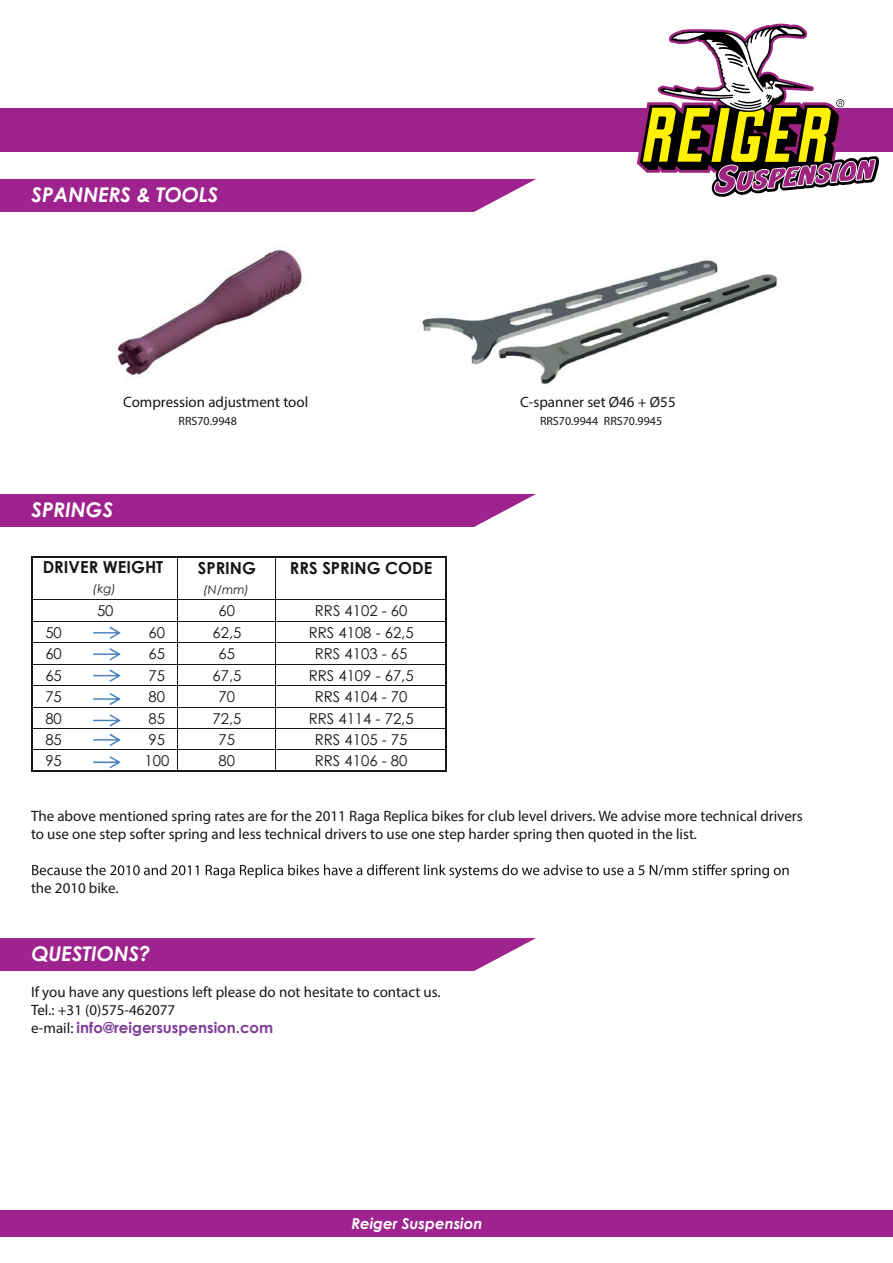
<style>
.page{position:relative;width:893px;height:1263px;background:#fff}
.page>*{position:absolute;margin:0;border:0;box-sizing:border-box;transform-origin:0 0}
.t1{font:italic 700 20.25px "Century Gothic";color:#fff}
.t2{font:700 16.5px "Century Gothic";color:#18151a}
.t3{font:15px/18px "Myriad Pro";color:#18151a}
.t4{font:15px "Century Gothic";color:#18151a}
.t5{font:700 15px "Century Gothic";color:#7e3e98}
.t6{font:italic 700 15px "Century Gothic";color:#fff}
.t7{font:12px "Myriad Pro";color:#18151a}
.t8{font:italic 12px "Century Gothic";color:#18151a}
.s1{font-family:"Myriad Pro";font-weight:400;color:#18151a}
</style>
<div class="page">
<img style="left:114px;top:249px;width:195px;height:129px">
<img style="left:422px;top:260px;width:355px;height:125px">
<hr style="left:31px;top:556px;width:1px;height:216px;background:#18151a">
<hr style="left:177px;top:558px;width:1px;height:212px;background:#18151a">
<hr style="left:275px;top:558px;width:1px;height:212px;background:#18151a">
<hr style="left:445px;top:558px;width:2px;height:214px;background:#18151a">
<hr style="left:32px;top:556px;width:415px;height:2px;background:#18151a">
<hr style="left:32px;top:600px;width:413px;height:1px;background:#18151a">
<hr style="left:32px;top:621px;width:413px;height:1px;background:#18151a">
<hr style="left:32px;top:643px;width:413px;height:1px;background:#18151a">
<hr style="left:32px;top:664px;width:413px;height:1px;background:#18151a">
<hr style="left:32px;top:685px;width:413px;height:1px;background:#18151a">
<hr style="left:32px;top:707px;width:413px;height:1px;background:#18151a">
<hr style="left:32px;top:728px;width:413px;height:1px;background:#18151a">
<hr style="left:32px;top:750px;width:413px;height:1px;background:#18151a">
<hr style="left:32px;top:770px;width:415px;height:2px;background:#18151a">
<svg style="left:93px;top:627px;width:28px;height:12px"></svg>
<svg style="left:93px;top:693px;width:28px;height:12px"></svg>
<svg style="left:93px;top:669px;width:28px;height:13px"></svg>
<svg style="left:93px;top:648px;width:28px;height:12px"></svg>
<svg style="left:93px;top:714px;width:28px;height:12px"></svg>
<svg style="left:93px;top:734px;width:28px;height:12px"></svg>
<svg style="left:93px;top:756px;width:28px;height:12px"></svg>
<svg style="left:32px;top:864px;width:757px;height:14px"></svg>
<div style="left:0;top:108px;width:893px;height:43px;background:#9b238b"></div>
<svg style="left:637px;top:24px;width:242px;height:173px"></svg>
<div style="left:0;top:1210px;width:893px;height:26px;background:#9e238e"></div>
<div style="left:0;top:494px;width:536px;height:33px;background:#9e238e"></div>
<svg style="left:0;top:938px;width:536px;height:33px;background:#a32f94"></svg>
<div style="left:0;top:179px;width:536px;height:33px;background:#9e238e"></div>
<h1 class="t1" style="left:32px;top:179px;width:188px">SPANNERS &amp; TOOLS</h1>
<p class="t3" style="left:123px;top:393px;width:187px">Compression adjustment tool</p>
<p class="t3" style="left:520px;top:393px;width:157px">C-spanner set Ø46 + Ø55</p>
<p class="t7" style="left:179px;top:413px;width:60px">RRS70.9948</p>
<p class="t7" style="left:540px;top:413px;width:124px">RRS70.9944 RRS70.9945</p>
<h1 class="t1" style="left:32px;top:494px;width:83px">SPRINGS</h1>
<p class="t2" style="left:43px;top:555px;width:122px">DRIVER WEIGHT</p>
<p class="t8" style="left:93px;top:580px;width:25px">(kg)</p>
<p class="t2" style="left:198px;top:556px;width:60px">SPRING</p>
<p class="t2" style="left:290px;top:556px;width:144px">RRS SPRING CODE</p>
<p class="t8" style="left:203px;top:581px;width:47px">(N/mm)</p>
<p class="t4" style="left:97px;top:600px;width:18px">50</p>
<p class="t4" style="left:219px;top:600px;width:18px">60</p>
<p class="t4" style="left:315px;top:600px;width:94px">RRS 4102 - 60</p>
<p class="t4" style="left:45px;top:622px;width:18px">50</p>
<p class="t4" style="left:149px;top:622px;width:18px">60</p>
<p class="t4" style="left:212px;top:622px;width:30px">62,5</p>
<p class="t4" style="left:309px;top:622px;width:106px">RRS 4108 - 62,5</p>
<p class="t4" style="left:45px;top:643px;width:18px">60</p>
<p class="t4" style="left:149px;top:643px;width:18px">65</p>
<p class="t4" style="left:219px;top:643px;width:18px">65</p>
<p class="t4" style="left:315px;top:643px;width:94px">RRS 4103 - 65</p>
<p class="t4" style="left:45px;top:665px;width:18px">65</p>
<p class="t4" style="left:149px;top:665px;width:18px">75</p>
<p class="t4" style="left:212px;top:665px;width:30px">67,5</p>
<p class="t4" style="left:309px;top:665px;width:106px">RRS 4109 - 67,5</p>
<p class="t4" style="left:45px;top:686px;width:18px">75</p>
<p class="t4" style="left:149px;top:686px;width:18px">80</p>
<p class="t4" style="left:219px;top:686px;width:18px">70</p>
<p class="t4" style="left:315px;top:686px;width:94px">RRS 4104 - 70</p>
<p class="t4" style="left:45px;top:708px;width:18px">80</p>
<p class="t4" style="left:149px;top:708px;width:18px">85</p>
<p class="t4" style="left:212px;top:708px;width:30px">72,5</p>
<p class="t4" style="left:309px;top:708px;width:106px">RRS 4114 - 72,5</p>
<p class="t4" style="left:45px;top:729px;width:18px">85</p>
<p class="t4" style="left:149px;top:729px;width:18px">95</p>
<p class="t4" style="left:219px;top:729px;width:18px">75</p>
<p class="t4" style="left:315px;top:729px;width:94px">RRS 4105 - 75</p>
<p class="t4" style="left:45px;top:750px;width:18px">95</p>
<p class="t4" style="left:144px;top:750px;width:26px">100</p>
<p class="t4" style="left:219px;top:750px;width:18px">80</p>
<p class="t4" style="left:315px;top:750px;width:94px">RRS 4106 - 80</p>
<p class="t3" style="left:31px;top:807px;width:773px">The above mentioned spring rates are for the 2011 Raga Replica bikes for club level drivers. We advise more technical drivers to use one step softer spring and less technical drivers to use one step harder spring then quoted in the list.</p>
<p class="t3" style="left:31px;top:879px;width:89px">the 2010 bike.</p>
<h1 class="t1" style="left:32px;top:938px;width:121px">QUESTIONS?</h1>
<p class="t3" style="left:31px;top:982px;width:411px">If you have any questions left please do not hesitate to contact us.<br>Tel.: +31 (0)575-462077</p>
<p class="t5" style="left:31px;top:1016px;width:244px"><span class="s1">e-mail:</span> info@reigersuspension.com</p>
<p class="t6" style="left:351px;top:1212px;width:133px">Reiger Suspension</p>
</div>
